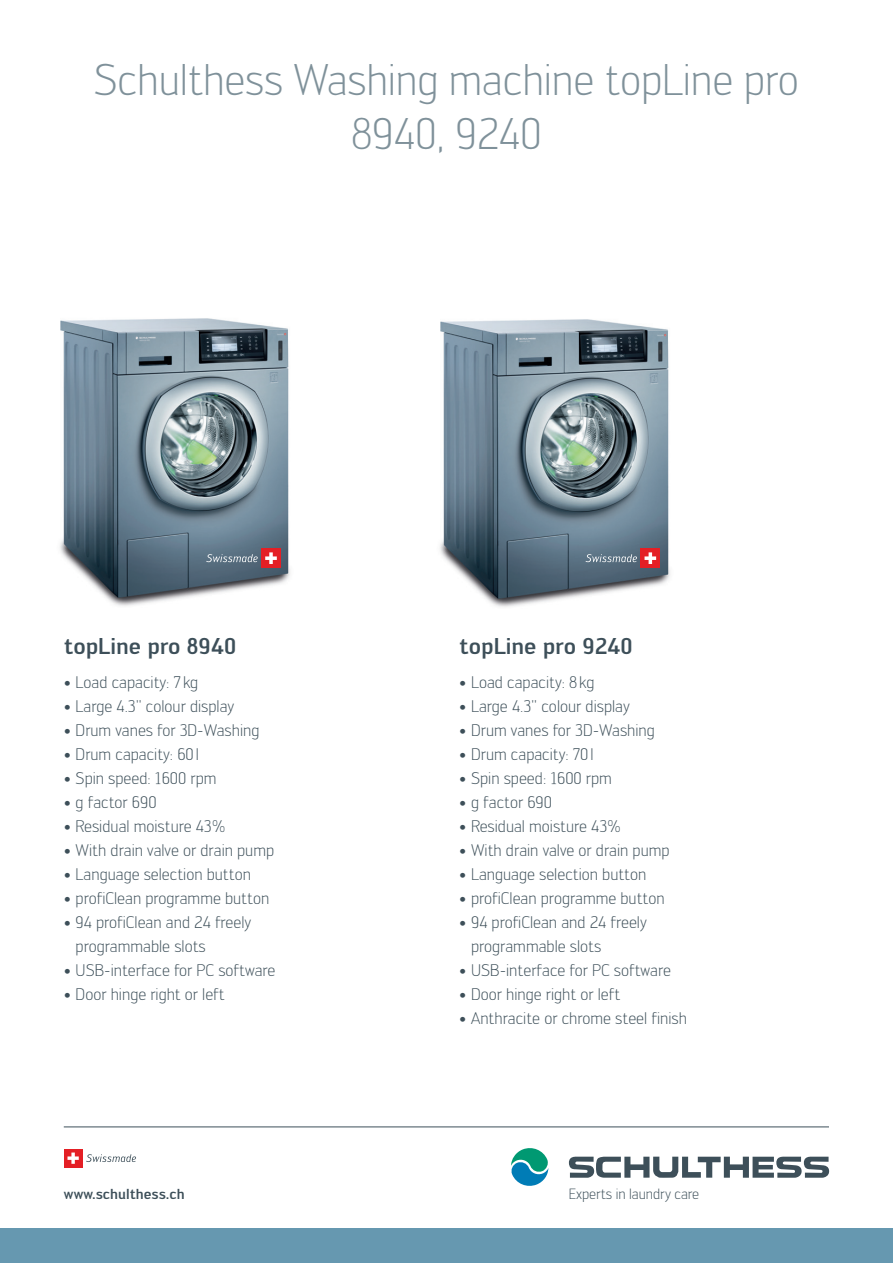
<style>
.page{position:relative;width:893px;height:1263px;background:#fff}
.page>*{position:absolute;margin:0;border:0;box-sizing:border-box;transform-origin:0 0}
.t1{font:300 43.5px/54px "Engel";letter-spacing:-.005em;color:#7f919a;text-align:center}
.t2{font:500 22.5px "Engel";color:#3d4f59}
.t3{font:300 16.5px/24px "Engel";color:#3d4f59}
.t4{font:300 14.55px "Engel";letter-spacing:-.005em;color:#3d4f59}
.t5{font:500 14.25px "Engel";color:#3d4f59}
</style>
<div class="page">
<div style="left:0;top:1229px;width:893px;height:34px;background:#6698b0"></div>
<svg style="left:86px;top:1154px;width:50px;height:8px"></svg>
<div style="left:64px;top:1149px;width:18px;height:18px;background:#e41f25"></div>
<svg style="left:67px;top:1152px;width:12px;height:12px"></svg>
<img style="left:60px;top:318px;width:230px;height:288px">
<img style="left:440px;top:319px;width:230px;height:288px">
<svg style="left:206px;top:554px;width:52px;height:8px"></svg>
<div style="left:261px;top:549px;width:20px;height:19px;background:#e41f25"></div>
<svg style="left:265px;top:552px;width:12px;height:12px"></svg>
<svg style="left:585px;top:554px;width:52px;height:8px"></svg>
<div style="left:641px;top:549px;width:19px;height:19px;background:#e41f25"></div>
<svg style="left:644px;top:552px;width:12px;height:12px"></svg>
<svg style="left:569px;top:1156px;width:260px;height:22px"></svg>
<svg style="left:511px;top:1148px;width:38px;height:38px"></svg>
<hr style="left:64px;top:1126px;width:765px;height:1px;background:#3d4f59">
<h1 class="t1" style="left:94px;top:53px;width:707px">Schulthess Washing machine topLine pro<br>8940, 9240</h1>
<h2 class="t2" style="left:64px;top:633px;width:174px">topLine pro 8940</h2>
<p class="t3" style="left:64px;top:670px;width:136px">• Load capacity: 7 kg</p>
<p class="t3" style="left:64px;top:694px;width:172px">• Large 4.3" colour display</p>
<p class="t3" style="left:64px;top:718px;width:197px">• Drum vanes for 3D-Washing</p>
<p class="t3" style="left:64px;top:742px;width:137px">• Drum capacity: 60 l</p>
<p class="t3" style="left:64px;top:766px;width:154px">• Spin speed: 1600 rpm</p>
<p class="t3" style="left:64px;top:790px;width:94px">• g factor 690</p>
<p class="t3" style="left:64px;top:814px;width:163px">• Residual moisture 43%</p>
<p class="t3" style="left:64px;top:838px;width:212px">• With drain valve or drain pump</p>
<p class="t3" style="left:64px;top:862px;width:189px">• Language selection button</p>
<p class="t3" style="left:64px;top:886px;width:207px">• profiClean programme button</p>
<p class="t3" style="left:76px;top:910px;width:177px;text-indent:-12px">• 94 profiClean and 24 freely programmable slots</p>
<p class="t3" style="left:64px;top:958px;width:213px">• USB-interface for PC software</p>
<p class="t3" style="left:64px;top:982px;width:162px">• Door hinge right or left</p>
<p class="t5" style="left:64px;top:1186px;width:122px">www.schulthess.ch</p>
<h2 class="t2" style="left:459px;top:633px;width:175px">topLine pro 9240</h2>
<p class="t3" style="left:459px;top:670px;width:137px">• Load capacity: 8 kg</p>
<p class="t3" style="left:459px;top:694px;width:172px">• Large 4.3" colour display</p>
<p class="t3" style="left:459px;top:718px;width:197px">• Drum vanes for 3D-Washing</p>
<p class="t3" style="left:459px;top:742px;width:136px">• Drum capacity: 70 l</p>
<p class="t3" style="left:459px;top:766px;width:154px">• Spin speed: 1600 rpm</p>
<p class="t3" style="left:459px;top:790px;width:94px">• g factor 690</p>
<p class="t3" style="left:459px;top:814px;width:163px">• Residual moisture 43%</p>
<p class="t3" style="left:459px;top:838px;width:212px">• With drain valve or drain pump</p>
<p class="t3" style="left:459px;top:862px;width:189px">• Language selection button</p>
<p class="t3" style="left:459px;top:886px;width:207px">• profiClean programme button</p>
<p class="t3" style="left:471px;top:910px;width:177px;text-indent:-12px">• 94 profiClean and 24 freely programmable slots</p>
<p class="t3" style="left:459px;top:958px;width:213px">• USB-interface for PC software</p>
<p class="t3" style="left:459px;top:982px;width:162px">• Door hinge right or left</p>
<p class="t3" style="left:459px;top:1006px;width:229px">• Anthracite or chrome steel finish</p>
<p class="t4" style="left:569px;top:1185px;width:132px">Experts in laundry care</p>
</div>
